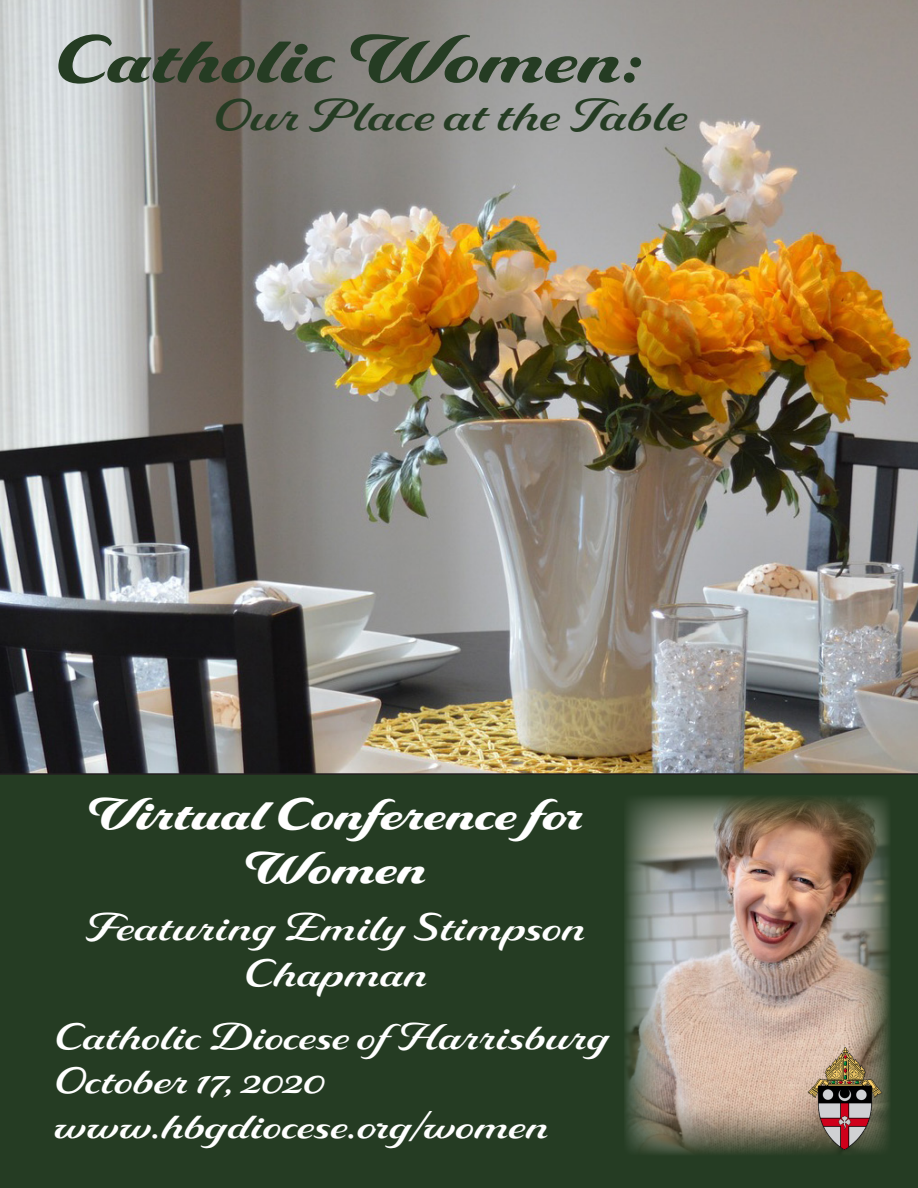
<style>
.page{position:relative;width:918px;height:1188px;background:#fff}
.page>*{position:absolute;margin:0;border:0;box-sizing:border-box;transform-origin:0 0}
.t1{font:700 67.5px "Delaney";color:#253c23}
.t2{font:700 45px/54px "Delaney";color:#fff;text-align:center}
.t3{font:600 45px "Delaney";color:#253c23}
.t4{font:600 39px/46.8px "Delaney";color:#fff;text-align:center}
.t5{font:600 37.5px "Delaney";color:#fff}
</style>
<div class="page">
<img style="left:0;top:0;width:918px;height:773px">
<div style="left:0;top:773px;width:918px;height:415px;background:#253c23"></div>
<img style="left:624px;top:795px;width:267px;height:360px">
<img style="left:799px;top:1040px;width:92px;height:115px">
<p class="t1" style="left:54px;top:19px;width:591px">Catholic Women:</p>
<p class="t3" style="left:213px;top:89px;width:477px">Our Place at the Table</p>
<p class="t2" style="left:88px;top:789px;width:498px">Virtual Conference for<br>Women</p>
<p class="t4" style="left:86px;top:906px;width:502px">Featuring Emily Stimpson<br>Chapman</p>
<p class="t5" style="left:54px;top:1014px;width:557px">Catholic Diocese ofHarrisburg</p>
<p class="t5" style="left:54px;top:1058px;width:273px">October 17, 2020</p>
<p class="t5" style="left:54px;top:1103px;width:497px">www.hbgdiocese.org/women</p>
</div>
